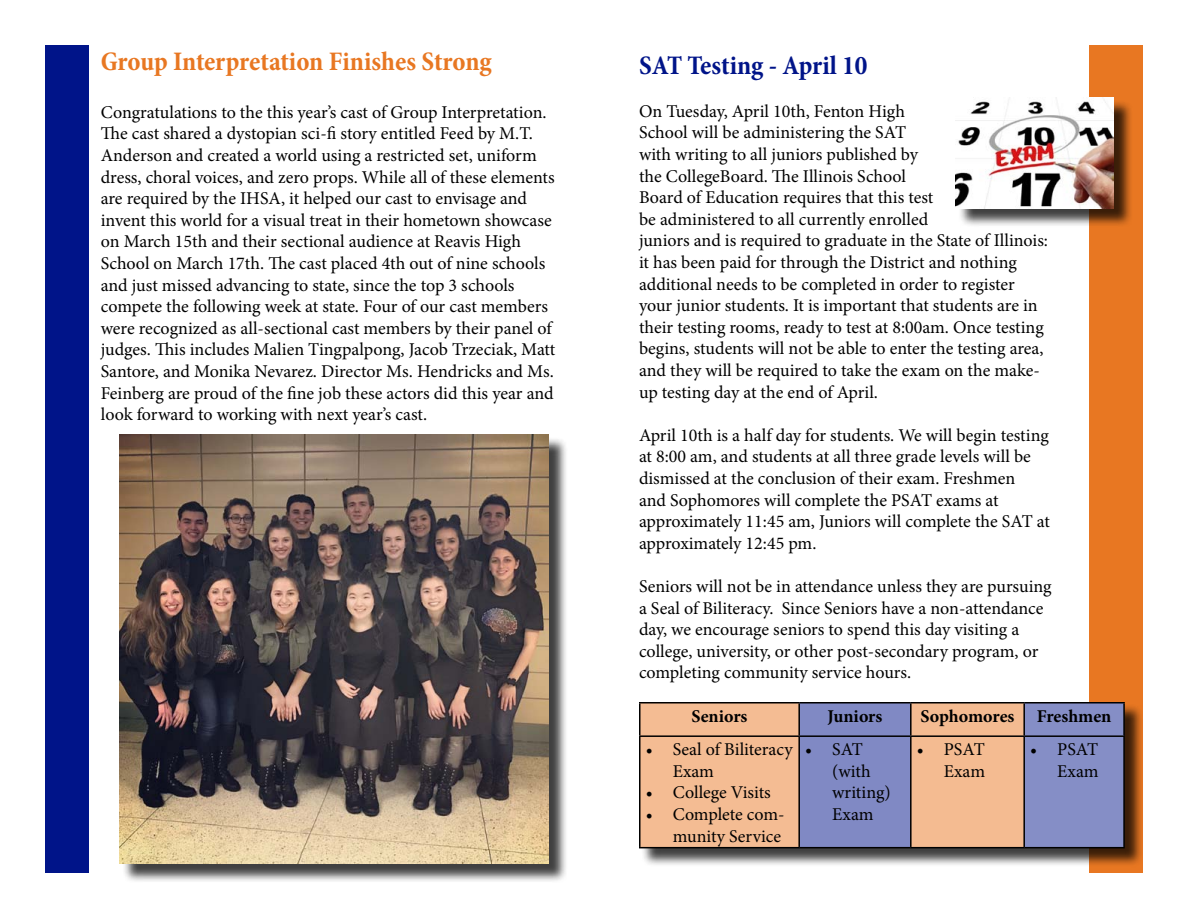
<style>
.page{position:relative;width:1188px;height:918px;background:#fff}
.page>*{position:absolute;margin:0;border:0;box-sizing:border-box;transform-origin:0 0}
.t1{font:700 condensed 27px "Minion Pro";letter-spacing:-.005em;color:#e87722}
.t2{font:700 condensed 27px "Minion Pro";letter-spacing:-.005em;color:#001489}
.t3{font:18px/21.6px "Minion Pro";color:#000}
.t4{font:700 18px "Minion Pro";color:#000}
</style>
<div class="page">
<div style="left:1089px;top:45px;width:54px;height:828px;background:#e87722"></div>
<div style="left:45px;top:45px;width:43px;height:828px;background:#001489"></div>
<div style="left:122px;top:436px;width:446px;height:447px;background:#000;opacity:.75"></div>
<img style="left:120px;top:435px;width:429px;height:429px">
<div style="left:957px;top:99px;width:176px;height:129px;background:#000;opacity:.75"></div>
<img style="left:956px;top:97px;width:158px;height:112px">
<div style="left:641px;top:704px;width:503px;height:163px;background:#000;opacity:.75"></div>
<svg style="left:640px;top:704px;width:483px;height:143px;background:#c2a6a8"></svg>
<hr style="left:639px;top:702px;width:160px;height:2px;background:#000">
<hr style="left:639px;top:704px;width:1px;height:31px;background:#000">
<hr style="left:799px;top:702px;width:112px;height:2px;background:#000">
<hr style="left:798px;top:704px;width:2px;height:31px;background:#000">
<hr style="left:911px;top:702px;width:113px;height:2px;background:#000">
<hr style="left:910px;top:704px;width:2px;height:31px;background:#000">
<hr style="left:1024px;top:702px;width:101px;height:2px;background:#000">
<hr style="left:1023px;top:704px;width:2px;height:31px;background:#000">
<hr style="left:1123px;top:704px;width:2px;height:31px;background:#000">
<hr style="left:639px;top:735px;width:160px;height:2px;background:#000">
<hr style="left:639px;top:737px;width:1px;height:110px;background:#000">
<hr style="left:799px;top:735px;width:112px;height:2px;background:#000">
<hr style="left:798px;top:737px;width:2px;height:110px;background:#000">
<hr style="left:911px;top:735px;width:113px;height:2px;background:#000">
<hr style="left:910px;top:737px;width:2px;height:110px;background:#000">
<hr style="left:1024px;top:735px;width:101px;height:2px;background:#000">
<hr style="left:1023px;top:737px;width:2px;height:110px;background:#000">
<hr style="left:1123px;top:737px;width:2px;height:110px;background:#000">
<hr style="left:639px;top:847px;width:160px;height:1px;background:#000">
<hr style="left:799px;top:847px;width:112px;height:1px;background:#000">
<hr style="left:911px;top:847px;width:113px;height:1px;background:#000">
<hr style="left:1024px;top:847px;width:101px;height:1px;background:#000">
<h1 class="t1" style="left:101px;top:43px;width:392px">Group Interpretation Finishes Strong</h1>
<p class="t3" style="left:101px;top:101px;width:456px">Congratulations to the this year’s cast of Group Interpretation.<br>The cast shared a dystopian sci-fi story entitled Feed by M.T.<br>Anderson and created a world using a restricted set, uniform dress, choral voices, and zero props. While all of these elements are required by the IHSA, it helped our cast to envisage and invent this world for a visual treat in their hometown showcase on March 15th and their sectional audience at Reavis High School on March 17th. The cast placed 4th out of nine schools and just missed advancing to state, since the top 3 schools compete the following week at state. Four of our cast members were recognized as all-sectional cast members by their panel of judges. This includes Malien Tingpalpong, Jacob Trzeciak, Matt Santore, and Monika Nevarez. Director Ms. Hendricks and Ms.<br>Feinberg are proud of the fine job these actors did this year and look forward to working with next year’s cast.</p>
<h1 class="t2" style="left:639px;top:46px;width:230px">SAT Testing - April 10</h1>
<p class="t3" style="left:639px;top:100px;width:411px">On Tuesday, April 10th, Fenton High<br>School will be administering the SAT<br>with writing to all juniors published by<br>the CollegeBoard. The Illinois School<br>Board of Education requires that this test<br>be administered to all currently enrolled<br>juniors and is required to graduate in the State of Illinois: it has been paid for through the District and nothing additional needs to be completed in order to register your junior students. It is important that students are in their testing rooms, ready to test at 8:00am. Once testing begins, students will not be able to enter the testing area, and they will be required to take the exam on the make&shy;up testing day at the end of April.</p>
<p class="t3" style="left:639px;top:424px;width:412px">April 10th is a half day for students. We will begin testing at 8:00 am, and students at all three grade levels will be dismissed at the conclusion of their exam. Freshmen<br>and Sophomores will complete the PSAT exams at approximately 11:45 am, Juniors will complete the SAT at approximately 12:45 pm.</p>
<p class="t3" style="left:639px;top:576px;width:414px">Seniors will not be in attendance unless they are pursuing a Seal of Biliteracy. Since Seniors have a non-attendance day, we encourage seniors to spend this day visiting a college, university, or other post-secondary program, or completing community service hours.</p>
<p class="t4" style="left:691px;top:703px;width:58px">Seniors</p>
<p class="t4" style="left:828px;top:703px;width:56px">Juniors</p>
<p class="t4" style="left:921px;top:703px;width:192px">Sophomores Freshmen</p>
<p class="t3" style="left:673px;top:739px;width:121px;text-indent:-27px">• Seal of Biliteracy<br>Exam</p>
<p class="t3" style="left:646px;top:782px;width:127px">• College Visits</p>
<p class="t3" style="left:646px;top:804px;width:140px;text-align:right">• Complete com&shy;munity Service</p>
<p class="t3" style="left:832px;top:739px;width:60px;text-indent:-27px">• SAT (with writing)<br>Exam</p>
<p class="t3" style="left:917px;top:739px;width:70px;text-align:right">• PSAT<br>Exam</p>
<p class="t3" style="left:1030px;top:739px;width:70px;text-align:right">• PSAT<br>Exam</p>
</div>
